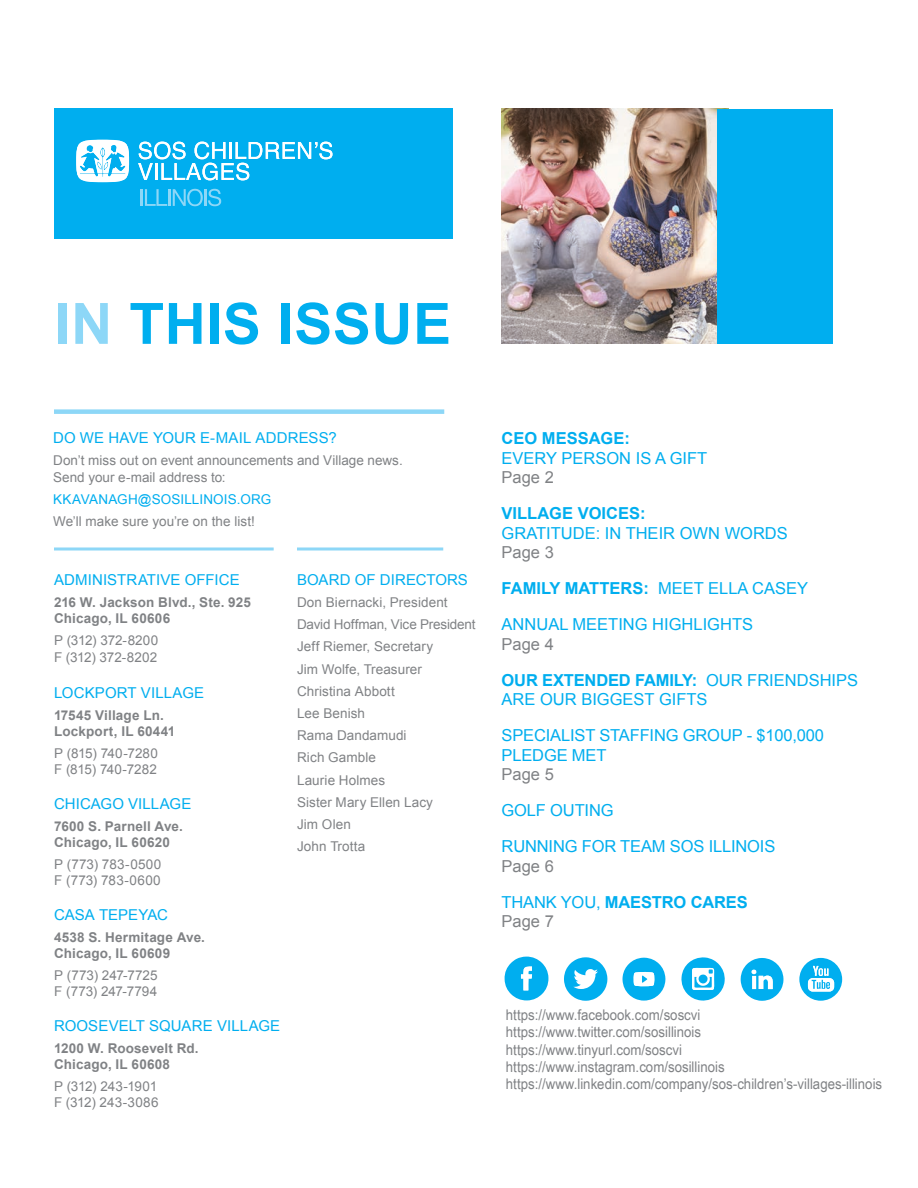
<style>
.page{position:relative;width:918px;height:1188px;background:#fff}
.page>*{position:absolute;margin:0;border:0;box-sizing:border-box;transform-origin:0 0}
.t1{font:700 57px "Arial";letter-spacing:.01em;color:#00aeef}
.t2{font:16.5px/19.5px "Arial";color:#00aeef}
.t3{font:700 16.5px "Arial";color:#00aeef}
.t4{font:16.5px "Arial";color:#808285}
.t5{font:15px "Arial";letter-spacing:.005em;color:#00aeef}
.t6{font:14.7px "Arial Narrow";color:#808285;scale:1.1 1}
.t7{font:13.5px "Arial";letter-spacing:.005em;color:#808285}
.t8{font:700 13.5px "Arial";letter-spacing:.015em;color:#808285}
.t9{font:13.5px "Arial";letter-spacing:.01em;color:#00aeef}
.t10{font:13.5px "Arial";letter-spacing:-.02em;color:#808285}
.s1{color:#8dd7f7}
.s2{font-weight:400}
.s3{font-weight:700}
</style>
<div class="page">
<img style="left:502px;top:109px;width:215px;height:235px">
<svg style="left:623px;top:958px;width:42px;height:43px"></svg>
<svg style="left:741px;top:958px;width:42px;height:43px"></svg>
<svg style="left:504px;top:957px;width:45px;height:44px"></svg>
<svg style="left:681px;top:957px;width:44px;height:44px"></svg>
<svg style="left:564px;top:957px;width:43px;height:44px"></svg>
<svg style="left:799px;top:958px;width:43px;height:43px"></svg>
<div style="left:54px;top:108px;width:398px;height:130px;background:#00aeef"></div>
<svg style="left:140px;top:189px;width:81px;height:17px"></svg>
<svg style="left:138px;top:142px;width:195px;height:38px"></svg>
<svg style="left:76px;top:140px;width:53px;height:42px"></svg>
<div style="left:54px;top:409px;width:390px;height:5px;background:#8dd7f7"></div>
<hr style="left:54px;top:548px;width:220px;height:2px;background:#8dd7f7">
<hr style="left:297px;top:548px;width:146px;height:2px;background:#8dd7f7">
<div style="left:717px;top:109px;width:115px;height:235px;background:#00aeef"></div>
<p class="t1" style="left:55px;top:286px;width:398px"><span class="s1">IN</span> THIS ISSUE</p>
<p class="t5" style="left:53px;top:428px;width:285px">DO WE HAVE YOUR E-MAIL ADDRESS?</p>
<p class="t7" style="left:53px;top:452px;width:351px">Don’t miss out on event announcements and Village news.</p>
<p class="t7" style="left:53px;top:468px;width:174px">Send your e-mail address to:</p>
<p class="t9" style="left:53px;top:490px;width:220px">KKAVANAGH@SOSILLINOIS.ORG</p>
<p class="t7" style="left:53px;top:512px;width:203px">We’ll make sure you’re on the list!</p>
<p class="t5" style="left:54px;top:570px;width:187px">ADMINISTRATIVE OFFICE</p>
<p class="t8" style="left:54px;top:593px;width:198px">216 W. Jackson Blvd., Ste. 925</p>
<p class="t8" style="left:54px;top:609px;width:118px">Chicago, IL 60606</p>
<p class="t7" style="left:54px;top:632px;width:106px">P (312) 372-8200</p>
<p class="t7" style="left:54px;top:648px;width:105px">F (312) 372-8202</p>
<p class="t5" style="left:54px;top:683px;width:152px">LOCKPORT VILLAGE</p>
<p class="t8" style="left:54px;top:706px;width:111px">17545 Village Ln.</p>
<p class="t8" style="left:54px;top:722px;width:123px">Lockport, IL 60441</p>
<p class="t7" style="left:54px;top:745px;width:105px">P (815) 740-7280</p>
<p class="t7" style="left:54px;top:761px;width:104px">F (815) 740-7282</p>
<p class="t5" style="left:54px;top:794px;width:139px">CHICAGO VILLAGE</p>
<p class="t8" style="left:54px;top:817px;width:130px">7600 S. Parnell Ave.</p>
<p class="t8" style="left:54px;top:833px;width:117px">Chicago, IL 60620</p>
<p class="t7" style="left:54px;top:856px;width:109px">P (773) 783-0500</p>
<p class="t7" style="left:54px;top:872px;width:108px">F (773) 783-0600</p>
<p class="t5" style="left:54px;top:905px;width:115px">CASA TEPEYAC</p>
<p class="t8" style="left:54px;top:928px;width:153px">4538 S. Hermitage Ave.</p>
<p class="t8" style="left:54px;top:944px;width:118px">Chicago, IL 60609</p>
<p class="t7" style="left:54px;top:967px;width:105px">P (773) 247-7725</p>
<p class="t7" style="left:54px;top:983px;width:105px">F (773) 247-7794</p>
<p class="t5" style="left:54px;top:1016px;width:228px">ROOSEVELT SQUARE VILLAGE</p>
<p class="t8" style="left:54px;top:1039px;width:146px">1200 W. Roosevelt Rd.</p>
<p class="t8" style="left:54px;top:1055px;width:118px">Chicago, IL 60608</p>
<p class="t10" style="left:54px;top:1078px;width:105px">P (312) 243-1901</p>
<p class="t7" style="left:54px;top:1094px;width:106px">F (312) 243-3086</p>
<p class="t5" style="left:297px;top:570px;width:172px">BOARD OF DIRECTORS</p>
<p class="t7" style="left:297px;top:593px;width:152px">Don Biernacki, President</p>
<p class="t7" style="left:297px;top:616px;width:180px">David Hoffman, Vice President</p>
<p class="t7" style="left:297px;top:638px;width:138px">Jeff Riemer, Secretary</p>
<p class="t7" style="left:297px;top:660px;width:127px">Jim Wolfe, Treasurer</p>
<p class="t7" style="left:297px;top:682px;width:99px">Christina Abbott</p>
<p class="t7" style="left:297px;top:704px;width:70px">Lee Benish</p>
<p class="t7" style="left:297px;top:727px;width:111px">Rama Dandamudi</p>
<p class="t7" style="left:297px;top:749px;width:81px">Rich Gamble</p>
<p class="t7" style="left:297px;top:771px;width:90px">Laurie Holmes</p>
<p class="t7" style="left:297px;top:793px;width:138px">Sister Mary Ellen Lacy</p>
<p class="t7" style="left:297px;top:815px;width:55px">Jim Olen</p>
<p class="t7" style="left:297px;top:838px;width:70px">John Trotta</p>
<p class="t3" style="left:502px;top:427px;width:130px">CEO MESSAGE:</p>
<p class="t2" style="left:502px;top:448px;width:207px">EVERY PERSON IS A GIFT</p>
<p class="t4" style="left:502px;top:466px;width:54px">Page 2</p>
<p class="t3" style="left:502px;top:502px;width:145px">VILLAGE VOICES:</p>
<p class="t2" style="left:502px;top:523px;width:288px">GRATITUDE: IN THEIR OWN WORDS</p>
<p class="t4" style="left:502px;top:541px;width:54px">Page 3</p>
<p class="t3" style="left:502px;top:577px;width:308px">FAMILY MATTERS: <span class="s2">MEET ELLA CASEY</span></p>
<p class="t2" style="left:502px;top:615px;width:253px">ANNUAL MEETING HIGHLIGHTS</p>
<p class="t4" style="left:502px;top:633px;width:54px">Page 4</p>
<p class="t2" style="left:502px;top:670px;width:358px"><span class="s3">OUR EXTENDED FAMILY:</span> OUR FRIENDSHIPS<br>ARE OUR BIGGEST GIFTS</p>
<p class="t2" style="left:502px;top:726px;width:324px">SPECIALIST STAFFING GROUP - $100,000<br>PLEDGE MET</p>
<p class="t4" style="left:502px;top:763px;width:54px">Page 5</p>
<p class="t2" style="left:502px;top:801px;width:114px">GOLF OUTING</p>
<p class="t2" style="left:502px;top:837px;width:275px">RUNNING FOR TEAM SOS ILLINOIS</p>
<p class="t4" style="left:502px;top:855px;width:54px">Page 6</p>
<p class="t3" style="left:502px;top:891px;width:248px"><span class="s2">THANK YOU,</span> MAESTRO CARES</p>
<p class="t4" style="left:502px;top:910px;width:54px">Page 7</p>
<p class="t6" style="left:506px;top:1004px;width:178px">https://www.facebook.com/soscvi</p>
<p class="t6" style="left:506px;top:1021px;width:179px">https://www.twitter.com/sosillinois</p>
<p class="t6" style="left:506px;top:1039px;width:162px">https://www.tinyurl.com/soscvi</p>
<p class="t6" style="left:506px;top:1056px;width:200px">https://www.instagram.com/sosillinois</p>
<p class="t6" style="left:506px;top:1073px;width:344px">https://www.linkedin.com/company/sos-children’s-villages-illinois</p>
</div>
